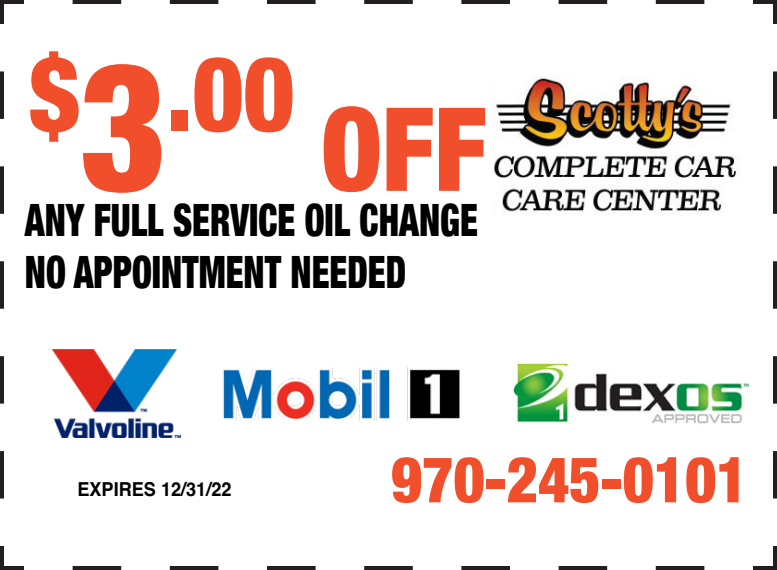
<style>
.page{position:relative;width:777px;height:570px;background:#fff}
.page>*{position:absolute;margin:0;border:0;box-sizing:border-box;transform-origin:0 0}
.t1{font:900 condensed 116px "Helvetica Neue";color:#f14f2c;scale:.94 1}
.t2{font:900 condensed 104.4px "Helvetica Neue";color:#f14f2c;scale:.94 1}
.t3{font:900 condensed 63.6px "Helvetica Neue";color:#f14f2c;scale:.94 1}
.t4{font:900 condensed 44.4px/52px "Helvetica Neue";color:#000;scale:.8 1}
.t5{font:700 19.2px "Helvetica";color:#000;scale:.94 1}
.s1{font-size:178.8px}
</style>
<div class="page">
<svg style="left:753px;top:546px;width:24px;height:24px"></svg>
<svg style="left:72px;top:566px;width:632px;height:4px"></svg>
<svg style="left:0;top:546px;width:24px;height:24px"></svg>
<svg style="left:0;top:71px;width:4px;height:427px"></svg>
<svg style="left:0;top:0;width:24px;height:24px"></svg>
<svg style="left:73px;top:0;width:632px;height:4px"></svg>
<svg style="left:753px;top:0;width:24px;height:24px"></svg>
<svg style="left:773px;top:71px;width:4px;height:428px"></svg>
<img style="left:494px;top:76px;width:245px;height:136px">
<img style="left:52px;top:350px;width:128px;height:87px">
<img style="left:223px;top:367px;width:238px;height:53px">
<img style="left:513px;top:362px;width:235px;height:62px">
<h2 class="t2" style="left:29px;top:8px;width:284px">$<span class="s1">3</span>.00</h2>
<h1 class="t1" style="left:321px;top:54px;width:177px">OFF</h1>
<p class="t4" style="left:25px;top:192px;width:568px">ANY FULL SERVICE OIL CHANGE<br>NO APPOINTMENT NEEDED</p>
<p class="t5" style="left:77px;top:478px;width:165px">EXPIRES 12/31/22</p>
<h3 class="t3" style="left:391px;top:427px;width:381px">970-245-0101</h3>
</div>
